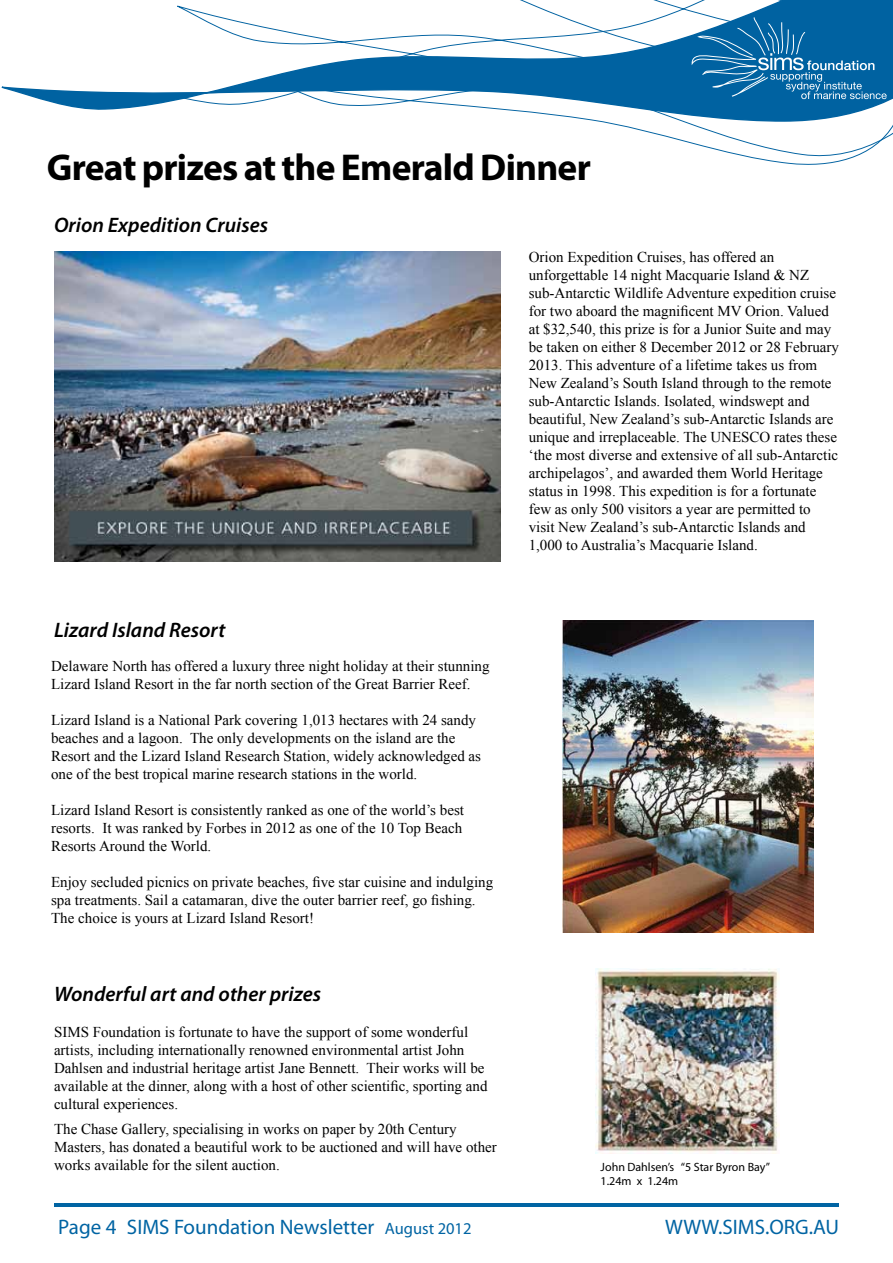
<style>
.page{position:relative;width:893px;height:1263px;background:#fff}
.page>*{position:absolute;margin:0;border:0;box-sizing:border-box;transform-origin:0 0}
.t1{font:700 37.5px "Myriad Pro";letter-spacing:-.02em;color:#000}
.t2{font:italic 600 21px "Myriad Pro";color:#000}
.t3{font:21px "Myriad Pro";color:#0064a3}
.t4{font:15px/18px "Times New Roman";color:#000}
.t5{font:12px/14.4px "Myriad Pro";color:#000}
.s1{font-size:16.5px}
</style>
<div class="page">
<svg style="left:1px;top:0;width:892px;height:164px"></svg>
<svg style="left:692px;top:17px;width:195px;height:82px;background:#2377ae"></svg>
<hr style="left:54px;top:1203px;width:785px;height:3px;background:#0064a3">
<img style="left:54px;top:252px;width:446px;height:309px">
<img style="left:562px;top:621px;width:251px;height:312px">
<img style="left:595px;top:968px;width:184px;height:185px">
<h1 class="t1" style="left:47px;top:143px;width:546px">Great prizes at the Emerald Dinner</h1>
<h2 class="t2" style="left:54px;top:211px;width:216px">Orion Expedition Cruises</h2>
<h2 class="t2" style="left:54px;top:616px;width:173px">Lizard Island Resort</h2>
<p class="t4" style="left:51px;top:656px;width:440px">Delaware North has offered a luxury three night holiday at their stunning<br>Lizard Island Resort in the far north section of the Great Barrier Reef.</p>
<p class="t4" style="left:51px;top:710px;width:431px">Lizard Island is a National Park covering 1,013 hectares with 24 sandy beaches and a lagoon. The only developments on the island are the Resort and the Lizard Island Research Station, widely acknowledged as one of the best tropical marine research stations in the world.</p>
<p class="t4" style="left:51px;top:800px;width:414px;text-align:justify">Lizard Island Resort is consistently ranked as one of the world’s best resorts. It was ranked by Forbes in 2012 as one of the 10 Top Beach Resorts Around the World.</p>
<p class="t4" style="left:51px;top:872px;width:444px">Enjoy secluded picnics on private beaches, five star cuisine and indulging spa treatments. Sail a catamaran, dive the outer barrier reef, go fishing.<br>The choice is yours at Lizard Island Resort!</p>
<h2 class="t2" style="left:54px;top:981px;width:269px">Wonderful art and other prizes</h2>
<p class="t4" style="left:54px;top:1022px;width:435px">SIMS Foundation is fortunate to have the support of some wonderful artists, including internationally renowned environmental artist John Dahlsen and industrial heritage artist Jane Bennett. Their works will be available at the dinner, along with a host of other scientific, sporting and cultural experiences.</p>
<p class="t4" style="left:54px;top:1119px;width:444px">The Chase Gallery, specialising in works on paper by 20th Century<br>Masters, has donated a beautiful work to be auctioned and will have other works available for the silent auction.</p>
<p class="t4" style="left:529px;top:248px;width:312px">Orion Expedition Cruises, has offered an unforgettable 14 night Macquarie Island &amp; NZ sub-Antarctic Wildlife Adventure expedition cruise for two aboard the magnificent MV Orion. Valued at $32,540, this prize is for a Junior Suite and may be taken on either 8 December 2012 or 28 February 2013. This adventure of a lifetime takes us from New Zealand’s South Island through to the remote sub-Antarctic Islands. Isolated, windswept and beautiful, New Zealand’s sub-Antarctic Islands are unique and irreplaceable. The UNESCO rates these ‘the most diverse and extensive of all sub-Antarctic archipelagos’, and awarded them World Heritage status in 1998. This expedition is for a fortunate few as only 500 visitors a year are permitted to visit New Zealand’s sub-Antarctic Islands and 1,000 to Australia’s Macquarie Island.</p>
<p class="t5" style="left:601px;top:1159px;width:171px">John Dahlsen’s “5 Star Byron Bay”<br>1.24m x 1.24m</p>
<h2 class="t3" style="left:58px;top:1214px;width:415px">Page 4 SIMS Foundation Newsletter <span class="s1">August 2012</span></h2>
<h2 class="t3" style="left:665px;top:1214px;width:175px">WWW.SIMS.ORG.AU</h2>
</div>
